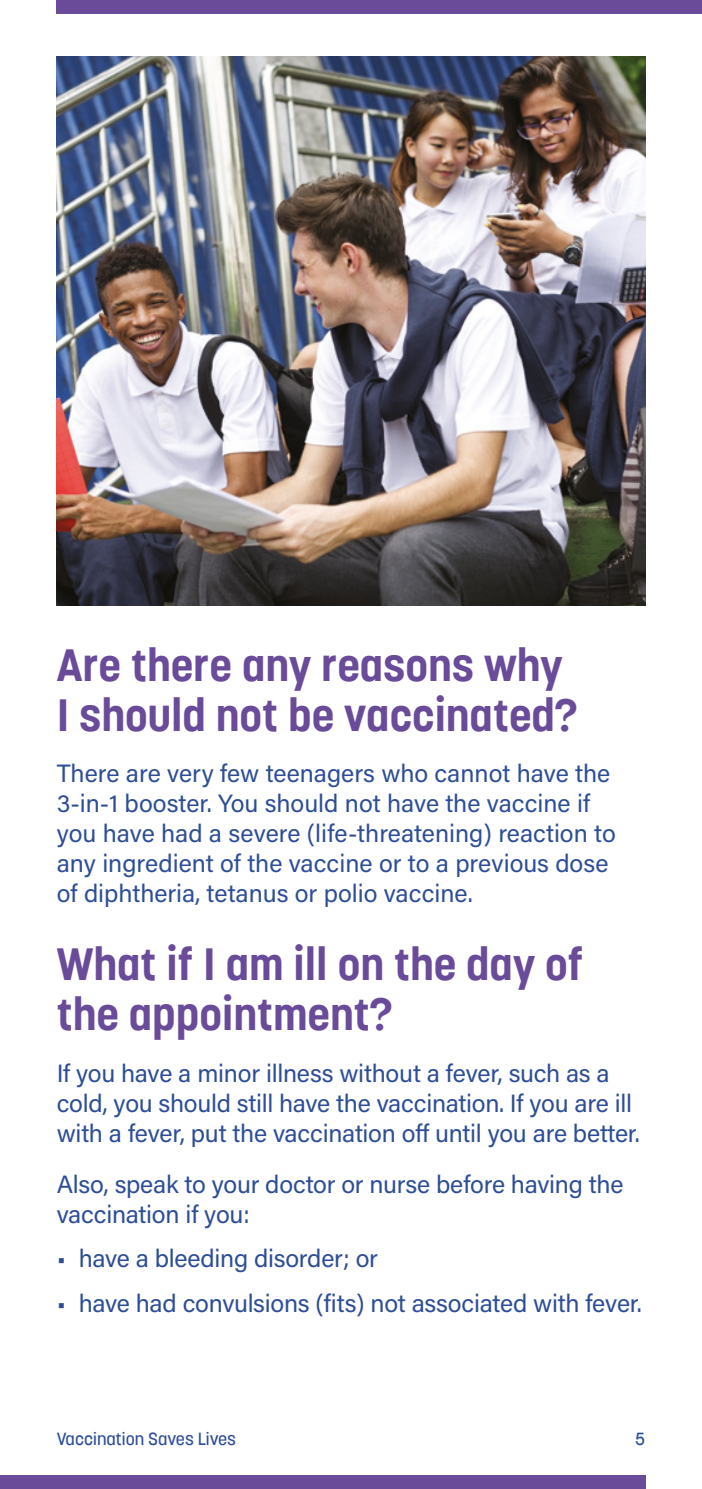
<style>
.page{position:relative;width:702px;height:1489px;background:#fff}
.page>*{position:absolute;margin:0;border:0;box-sizing:border-box;transform-origin:0 0}
.t1{font:700 45px/50px "Korolev W01";color:#694b99}
.t2{font:25px/30px "Acumin Pro";letter-spacing:-.005em;color:#2d4e97}
.t3{font:500 17.5px "Korolev W01";color:#2d4e97}
</style>
<div class="page">
<img style="left:57px;top:57px;width:588px;height:548px">
<div style="left:57px;top:0;width:645px;height:14px;background:#694b99"></div>
<div style="left:0;top:1474px;width:645px;height:14px;background:#694b99"></div>
<h1 class="t1" style="left:57px;top:639px;width:522px">Are there any reasons why<br>I should not be vaccinated?</h1>
<p class="t2" style="left:57px;top:757px;width:560px">There are very few teenagers who cannot have the 3-in-1 booster. You should not have the vaccine if you have had a severe (life-threatening) reaction to any ingredient of the vaccine or to a previous dose of diphtheria, tetanus or polio vaccine.</p>
<h1 class="t1" style="left:57px;top:938px;width:528px">What if I am ill on the day of the appointment?</h1>
<p class="t2" style="left:57px;top:1056px;width:584px">If you have a minor illness without a fever, such as a cold, you should still have the vaccination. If you are ill with a fever, put the vaccination off until you are better.</p>
<p class="t2" style="left:57px;top:1168px;width:568px">Also, speak to your doctor or nurse before having the vaccination if you:</p>
<p class="t2" style="left:57px;top:1242px;width:323px">• have a bleeding disorder; or</p>
<p class="t2" style="left:57px;top:1286px;width:586px">• have had convulsions (fits) not associated with fever.</p>
<p class="t3" style="left:57px;top:1428px;width:181px">Vaccination Saves Lives</p>
<p class="t3" style="left:635px;top:1428px;width:12px">5</p>
</div>
